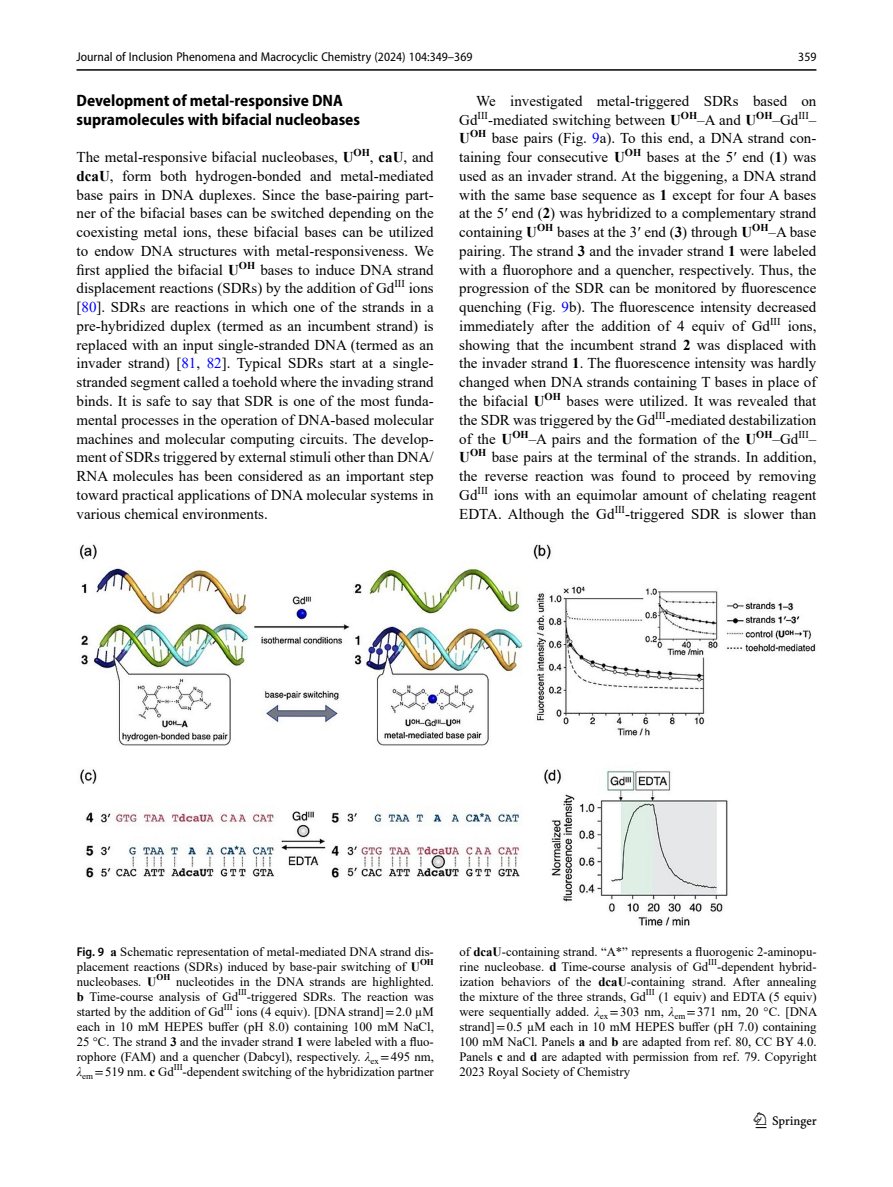
<style>
.page{position:relative;width:893px;height:1187px;background:#fff}
.page>*{position:absolute;margin:0;border:0;box-sizing:border-box;transform-origin:0 0}
.t1{font:22.5px "Springnew";color:#000}
.Head_2{font:700 semi-condensed 16.5px/18.8px "Myriad Pro";color:#000}
.Body_Text_Indent{font:15px/18.8px "Times New Roman";color:#000;text-align:justify}
.Body_Text{font:15px/18.8px "Times New Roman";color:#000;text-align:justify}
.Figure_Caption{font:12.75px/15px "Times New Roman";color:#000;text-align:justify}
.t2{font:semi-condensed 12.75px "Myriad Pro";color:#000}
.s1{font-weight:700}
.s2{color:#00f}
.s3{font-family:"Myriad Pro";font-weight:600;font-stretch:semi-condensed}
.s4{font-family:"STIX"}
.s5{font-style:italic}
</style>
<div class="page">
<hr style="left:77px;top:69px;width:739px;height:2px;background:#000">
<img style="left:80px;top:544px;width:736px;height:382px">
<p class="t2" style="left:77px;top:49px;width:397px">Journal of Inclusion Phenomena and Macrocyclic Chemistry (2024) 104:349–369</p>
<p class="Body_Text_Indent" style="left:459px;top:91px;width:359px;text-indent:17px">We investigated metal-triggered SDRs based on Gd<sup>III</sup>-mediated switching between <span class="s1">U</span><sup>OH</sup>–A and <span class="s1">U</span><sup>OH</sup>–Gd<sup>III</sup>– <span class="s1">U</span><sup>OH</sup> base pairs (Fig. <span class="s2">9</span>a). To this end, a DNA strand con&shy;taining four consecutive <span class="s1">U</span><sup>OH</sup> bases at the 5′ end (<span class="s1">1</span>) was used as an invader strand. At the biggening, a DNA strand with the same base sequence as <span class="s1">1</span> except for four A bases at the 5′ end (<span class="s1">2</span>) was hybridized to a complementary strand containing <span class="s1">U</span><sup>OH</sup> bases at the 3′ end (<span class="s1">3</span>) through <span class="s1">U</span><sup>OH</sup>–A base pairing. The strand <span class="s1">3</span> and the invader strand <span class="s1">1</span> were labeled with a fluorophore and a quencher, respectively. Thus, the progression of the SDR can be monitored by fluorescence quenching (Fig. <span class="s2">9</span>b). The fluorescence intensity decreased immediately after the addition of 4 equiv of Gd<sup>III</sup> ions, showing that the incumbent strand <span class="s1">2</span> was displaced with the invader strand <span class="s1">1</span>. The fluorescence intensity was hardly changed when DNA strands containing T bases in place of the bifacial <span class="s1">U</span><sup>OH</sup> bases were utilized. It was revealed that the SDR was triggered by the Gd<sup>III</sup>-mediated destabilization of the <span class="s1">U</span><sup>OH</sup>–A pairs and the formation of the <span class="s1">U</span><sup>OH</sup>–Gd<sup>III</sup>– <span class="s1">U</span><sup>OH</sup> base pairs at the terminal of the strands. In addition, the reverse reaction was found to proceed by removing Gd<sup>III</sup> ions with an equimolar amount of chelating reagent EDTA. Although the Gd<sup>III</sup>-triggered SDR is slower than</p>
<p class="t2" style="left:798px;top:49px;width:20px">359</p>
<p class="Head_2" style="left:77px;top:90px;width:285px">Development of metal-responsive DNA supramolecules with bifacial nucleobases</p>
<p class="Body_Text" style="left:77px;top:147px;width:359px">The metal-responsive bifacial nucleobases, <span class="s1">U</span><sup>OH</sup>, <span class="s1">caU</span>, and <span class="s1">dcaU</span>, form both hydrogen-bonded and metal-mediated base pairs in DNA duplexes. Since the base-pairing part&shy;ner of the bifacial bases can be switched depending on the coexisting metal ions, these bifacial bases can be utilized to endow DNA structures with metal-responsiveness. We first applied the bifacial <span class="s1">U</span><sup>OH</sup> bases to induce DNA strand displacement reactions (SDRs) by the addition of Gd<sup>III</sup> ions [<span class="s2">80</span>]. SDRs are reactions in which one of the strands in a pre-hybridized duplex (termed as an incumbent strand) is replaced with an input single-stranded DNA (termed as an invader strand) [<span class="s2">81</span>, <span class="s2">82</span>]. Typical SDRs start at a single&shy;stranded segment called a toehold where the invading strand binds. It is safe to say that SDR is one of the most funda&shy;mental processes in the operation of DNA-based molecular machines and molecular computing circuits. The develop&shy;ment of SDRs triggered by external stimuli other than DNA/ RNA molecules has been considered as an important step toward practical applications of DNA molecular systems in various chemical environments.</p>
<p class="Figure_Caption" style="left:77px;top:943px;width:359px"><span class="s3">Fig. 9</span> <span class="s1">a</span> Schematic representation of metal-mediated DNA strand dis&shy;placement reactions (SDRs) induced by base-pair switching of <span class="s1">U</span><sup>OH </sup>nucleobases. <span class="s1">U</span><sup>OH</sup> nucleotides in the DNA strands are highlighted. <span class="s1">b</span> Time-course analysis of Gd<sup>III</sup>-triggered SDRs. The reaction was started by the addition of Gd<sup>III</sup> ions (4 equiv). [DNA strand]<span class="s4">=</span>2.0 µM each in 10 mM HEPES buffer (pH 8.0) containing 100 mM NaCl, 25 °C. The strand <span class="s1">3</span> and the invader strand <span class="s1">1</span> were labeled with a fluo&shy;rophore (FAM) and a quencher (Dabcyl), respectively. <span class="s5">λ</span><sub>ex</sub> <span class="s4">=</span>495 nm, <span class="s5">λ</span><sub>em</sub> <span class="s4">=</span>519 nm. <span class="s1">c</span> Gd<sup>III</sup>-dependent switching of the hybridization partner</p>
<p class="Figure_Caption" style="left:459px;top:943px;width:359px">of <span class="s1">dcaU</span>-containing strand. “A*” represents a fluorogenic 2-aminopu&shy;rine nucleobase. <span class="s1">d</span> Time-course analysis of Gd<sup>III</sup>-dependent hybrid&shy;ization behaviors of the <span class="s1">dcaU</span>-containing strand. After annealing the mixture of the three strands, Gd<sup>III</sup> (1 equiv) and EDTA (5 equiv) were sequentially added. <span class="s5">λ</span><sub>ex</sub> <span class="s4">=</span>303 nm, <span class="s5">λ</span><sub>em</sub> <span class="s4">=</span>371 nm, 20 °C. [DNA strand]<span class="s4">=</span>0.5 µM each in 10 mM HEPES buffer (pH 7.0) containing 100 mM NaCl. Panels <span class="s1">a</span> and <span class="s1">b</span> are adapted from ref. 80, CC BY 4.0.<br>Panels <span class="s1">c</span> and <span class="s1">d</span> are adapted with permission from ref. 79. Copyright 2023 Royal Society of Chemistry</p>
<h1 class="t1" style="left:756px;top:1107px;width:63px">1 3</h1>
</div>
